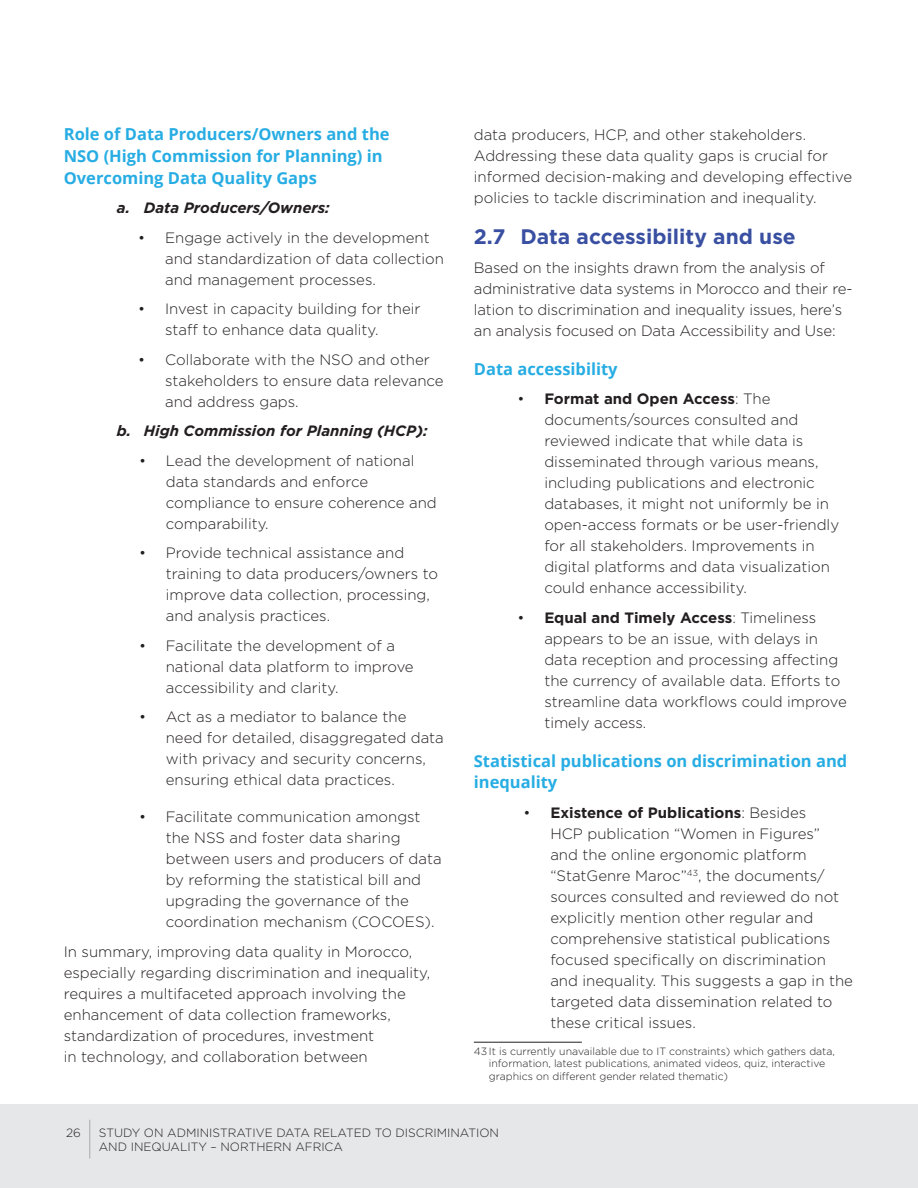
<style>
.page{position:relative;width:918px;height:1188px;background:#fff}
.page>*{position:absolute;margin:0;border:0;box-sizing:border-box;transform-origin:0 0}
.t1{font:700 21px "Gotham";color:#394fa1}
.t2{font:700 16.5px/21.8px "Open Sans";color:#27ade3}
.t3{font:300 15px/21px "Gotham";color:#231f20}
.t4{font:italic 700 15px "Gotham";color:#231f20}
.t5{font:300 12px/13.8px "Gotham";color:#231f20}
.t6{font:300 10.5px/12.6px "Gotham";color:#231f20}
.s1{font-weight:700}
</style>
<div class="page">
<div style="left:0;top:1104px;width:918px;height:84px;background:#e6e7e9"></div>
<hr style="left:89px;top:1120px;width:1px;height:38px;background:#a8a9ad">
<hr style="left:474px;top:1042px;width:108px;height:1px;background:#231f20">
<p class="t2" style="left:64px;top:123px;width:327px">Role of Data Producers/Owners and the<br>NSO (High Commission for Planning) in<br>Overcoming Data Quality Gaps</p>
<p class="t4" style="left:117px;top:198px;width:214px">a. Data Producers/Owners:</p>
<p class="t3" style="left:165px;top:226px;width:280px;text-indent:-27px">• Engage actively in the development and standardization of data collection and management processes.</p>
<p class="t3" style="left:165px;top:298px;width:257px;text-indent:-27px">• I nvest in capacity building for their staff to enhance data quality.</p>
<p class="t3" style="left:165px;top:348px;width:280px;text-indent:-27px">• Collaborate with the NSO and other stakeholders to ensure data relevance and address gaps.</p>
<p class="t4" style="left:117px;top:421px;width:312px">b. High Commission for Planning (HCP):</p>
<p class="t3" style="left:166px;top:450px;width:273px;text-indent:-27px">• Lead the development of national data standards and enforce compliance to ensure coherence and comparability.</p>
<p class="t3" style="left:166px;top:542px;width:274px;text-indent:-27px">• Provide technical assistance and training to data producers/owners to improve data collection, processing, and analysis practices.</p>
<p class="t3" style="left:166px;top:635px;width:249px;text-indent:-27px">• Facilitate the development of a national data platform to improve accessibility and clarity.</p>
<p class="t3" style="left:166px;top:706px;width:280px;text-indent:-27px">• Act as a mediator to balance the need for detailed, disaggregated data with privacy and security concerns, ensuring ethical data practices.</p>
<p class="t3" style="left:166px;top:806px;width:277px;text-indent:-27px">• Facilitate communication amongst the NSS and foster data sharing between users and producers of data by reforming the statistical bill and upgrading the governance of the coordination mechanism (COCOES).</p>
<p class="t3" style="left:64px;top:941px;width:368px">I n summary, improving data quality in Morocco, especially regarding discrimination and inequality, requires a multifaceted approach involving the enhancement of data collection frameworks, standardization of procedures, investment<br>in technology, and collaboration between</p>
<p class="t3" style="left:474px;top:123px;width:380px">data producers, HCP, and other stakeholders.<br>Addressing these data quality gaps is crucial for informed decision-making and developing effective policies to tackle discrimination and inequality.</p>
<h1 class="t1" style="left:474px;top:222px;width:323px">2.7 Data accessibility and use</h1>
<p class="t3" style="left:474px;top:257px;width:380px">Based on the insights drawn from the analysis of administrative data systems in Morocco and their re&shy;lation to discrimination and inequality issues, here’s an analysis focused on Data Accessibility and Use:</p>
<p class="t2" style="left:474px;top:358px;width:145px">Data accessibility</p>
<p class="t3" style="left:544px;top:388px;width:296px;text-indent:-27px">• <span class="s1">Format and Open Access</span>: The documents/sources consulted and reviewed indicate that while data is disseminated through various means, including publications and electronic databases, it might not uniformly be in open-access formats or be user-friendly for all stakeholders. I mprovements in digital platforms and data visualization could enhance accessibility.</p>
<p class="t3" style="left:544px;top:607px;width:304px;text-indent:-27px">• <span class="s1">Equal and Timely Access</span>: Timeliness appears to be an issue, with delays in data reception and processing affecting the currency of available data. Efforts to streamline data workflows could improve timely access.</p>
<p class="t2" style="left:474px;top:749px;width:375px">Statistical publications on discrimination and inequality</p>
<p class="t3" style="left:550px;top:802px;width:304px;text-indent:-27px">• <span class="s1">Existence of Publications</span>: Besides<br>HCP publication “Women in Figures”<br>and the online ergonomic platform “StatGenre Maroc”<sup>43</sup>, the documents/ sources consulted and reviewed do not explicitly mention other regular and comprehensive statistical publications focused specifically on discrimination and inequality. This suggests a gap in the targeted data dissemination related to these critical issues.</p>
<p class="t6" style="left:489px;top:1045px;width:348px;text-indent:-15px">43 It is currently unavailable due to IT constraints) which gathers data, information, latest publications, animated videos, quiz, interactive graphics on different gender related thematic)</p>
<p class="t5" style="left:66px;top:1125px;width:16px">26</p>
<p class="t5" style="left:99px;top:1125px;width:402px">STUDY ON ADMINISTRATIVE DATA RELATED TO DISCRIMINATION<br>AND INEQUALITY – NORTHERN AFRICA</p>
</div>
